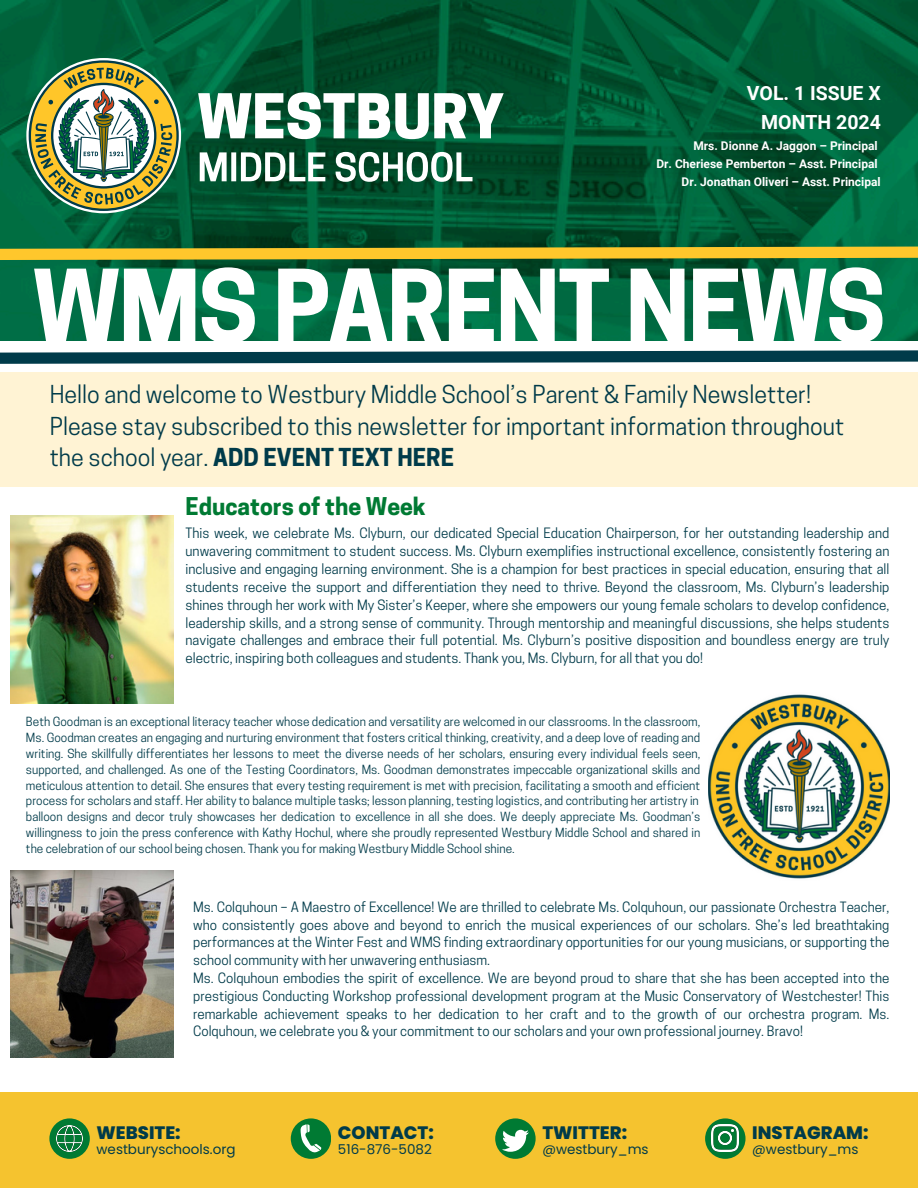
<style>
.page{position:relative;width:918px;height:1188px;background:#fff}
.page>*{position:absolute;margin:0;border:0;box-sizing:border-box;transform-origin:0 0}
.t1{font:700 94.2px "Cooper Hewitt";letter-spacing:-.02em;color:#fff}
.t2{font:23.25px/31.5px "Cooper Hewitt";color:#003b4a}
.t3{font:700 22.95px "Cooper Hewitt";color:#007a33}
.t4{font:700 19.5px "Roboto";color:#fff}
.t5{font:800 18px "Poppins";color:#003b4a}
.t6{font:13.5px "Poppins";color:#003b4a}
.t7{font:13.35px/17.9px "Cooper Hewitt";color:#003b4a;text-align:justify}
.t8{font:700 12px "Roboto";color:#fff}
.t9{font:11.85px/15.8px "Cooper Hewitt";color:#003b4a;text-align:justify}
.s1{font-weight:700}
</style>
<div class="page">
<img style="left:0;top:0;width:918px;height:341px">
<div style="left:0;top:1093px;width:918px;height:95px;background:#f5c32f"></div>
<div style="left:49px;top:1118px;width:41px;height:41px;background:#007a33;border-radius:50%"></div>
<img style="left:57px;top:1126px;width:25px;height:25px">
<div style="left:291px;top:1118px;width:40px;height:41px;background:#007a33;border-radius:50%"></div>
<svg style="left:301px;top:1124px;width:20px;height:29px"></svg>
<svg style="left:705px;top:1118px;width:41px;height:41px"></svg>
<img style="left:712px;top:1125px;width:27px;height:27px">
<div style="left:495px;top:1118px;width:41px;height:41px;background:#007a33;border-radius:50%"></div>
<svg style="left:502px;top:1129px;width:27px;height:23px"></svg>
<svg style="left:0;top:350px;width:918px;height:14px;background:#31616d"></svg>
<svg style="left:0;top:241px;width:918px;height:25px;background:#72882e"></svg>
<div style="left:0;top:373px;width:918px;height:114px;background:#fff3d4"></div>
<svg style="left:198px;top:92px;width:306px;height:47px"></svg>
<svg style="left:200px;top:152px;width:125px;height:29px"></svg>
<svg style="left:336px;top:152px;width:137px;height:30px"></svg>
<svg style="left:29px;top:60px;width:150px;height:151px"></svg>
<img style="left:10px;top:516px;width:163px;height:187px">
<img style="left:709px;top:694px;width:180px;height:185px">
<img style="left:10px;top:870px;width:163px;height:188px">
<p class="t4" style="left:747px;top:82px;width:135px">VOL. 1 ISSUE X</p>
<h1 class="t4" style="left:761px;top:111px;width:121px">MONTH 2024</h1>
<p class="t8" style="left:693px;top:139px;width:186px">Mrs. Dionne A. Jaggon – Principal</p>
<h2 class="t8" style="left:656px;top:157px;width:223px">Dr. Cheriese Pemberton – Asst. Principal</h2>
<h4 class="t8" style="left:682px;top:175px;width:201px">Dr. Jonathan Oliveri – Asst. Principal</h4>
<p class="t1" style="left:32px;top:271px;width:855px">WMS PARENT NEWS</p>
<p class="t2" style="left:50px;top:382px;width:796px">Hello and welcome to Westbury Middle School’s Parent &amp; Family Newsletter!<br>Please stay subscribed to this newsletter for important information throughout the school year. <span class="s1">ADD EVENT TEXT HERE</span></p>
<p class="t3" style="left:186px;top:498px;width:242px">Educators of the Week</p>
<p class="t7" style="left:186px;top:526px;width:705px">This week, we celebrate Ms. Clyburn, our dedicated Special Education Chairperson, for her outstanding leadership and unwavering commitment to student success. Ms. Clyburn exemplifies instructional excellence, consistently fostering an inclusive and engaging learning environment. She is a champion for best practices in special education, ensuring that all students receive the support and differentiation they need to thrive. Beyond the classroom, Ms. Clyburn’s leadership shines through her work with My Sister’s Keeper, where she empowers our young female scholars to develop confidence, leadership skills, and a strong sense of community. Through mentorship and meaningful discussions, she helps students navigate challenges and embrace their full potential. Ms. Clyburn’s positive disposition and boundless energy are truly electric, inspiring both colleagues and students. Thank you, Ms. Clyburn, for all that you do!</p>
<p class="t9" style="left:26px;top:716px;width:676px">Beth Goodman is an exceptional literacy teacher whose dedication and versatility are welcomed in our classrooms. In the classroom, Ms. Goodman creates an engaging and nurturing environment that fosters critical thinking, creativity, and a deep love of reading and writing. She skillfully differentiates her lessons to meet the diverse needs of her scholars, ensuring every individual feels seen, supported, and challenged. As one of the Testing Coordinators, Ms. Goodman demonstrates impeccable organizational skills and meticulous attention to detail. She ensures that every testing requirement is met with precision, facilitating a smooth and efficient process for scholars and staff. Her ability to balance multiple tasks; lesson planning, testing logistics, and contributing her artistry in</p>
<p class="t9" style="left:26px;top:810px;width:676px">balloon designs and decor truly showcases her dedication to excellence in all she does. We deeply appreciate Ms. Goodman’s willingness to join the press conference with Kathy Hochul, where she proudly represented Westbury Middle School and shared in the celebration of our school being chosen. Thank you for making Westbury Middle School shine.</p>
<p class="t7" style="left:193px;top:899px;width:698px;text-align:left">Ms. Colquhoun – A Maestro of Excellence! We are thrilled to celebrate Ms. Colquhoun, our passionate Orchestra Teacher, who consistently goes above and beyond to enrich the musical experiences of our scholars. She’s led breathtaking performances at the Winter Fest and WMS finding extraordinary opportunities for our young musicians, or supporting the school community with her unwavering enthusiasm.<br>Ms. Colquhoun embodies the spirit of excellence. We are beyond proud to share that she has been accepted into the prestigious Conducting Workshop professional development program at the Music Conservatory of Westchester! This remarkable achievement speaks to her dedication to her craft and to the growth of our orchestra program. Ms.<br>Colquhoun, we celebrate you &amp; your commitment to our scholars and your own professional journey. Bravo!</p>
<p class="t5" style="left:97px;top:1120px;width:86px">WEBSITE:</p>
<p class="t6" style="left:97px;top:1140px;width:140px">westburyschools.org</p>
<p class="t5" style="left:338px;top:1120px;width:97px">CONTACT:</p>
<p class="t6" style="left:338px;top:1140px;width:95px">516-876-5082</p>
<p class="t5" style="left:542px;top:1120px;width:86px">TWITTER:</p>
<p class="t6" style="left:542px;top:1140px;width:108px">@westbury_ms</p>
<p class="t5" style="left:752px;top:1120px;width:118px">INSTAGRAM:</p>
<p class="t6" style="left:752px;top:1140px;width:108px">@westbury_ms</p>
</div>
